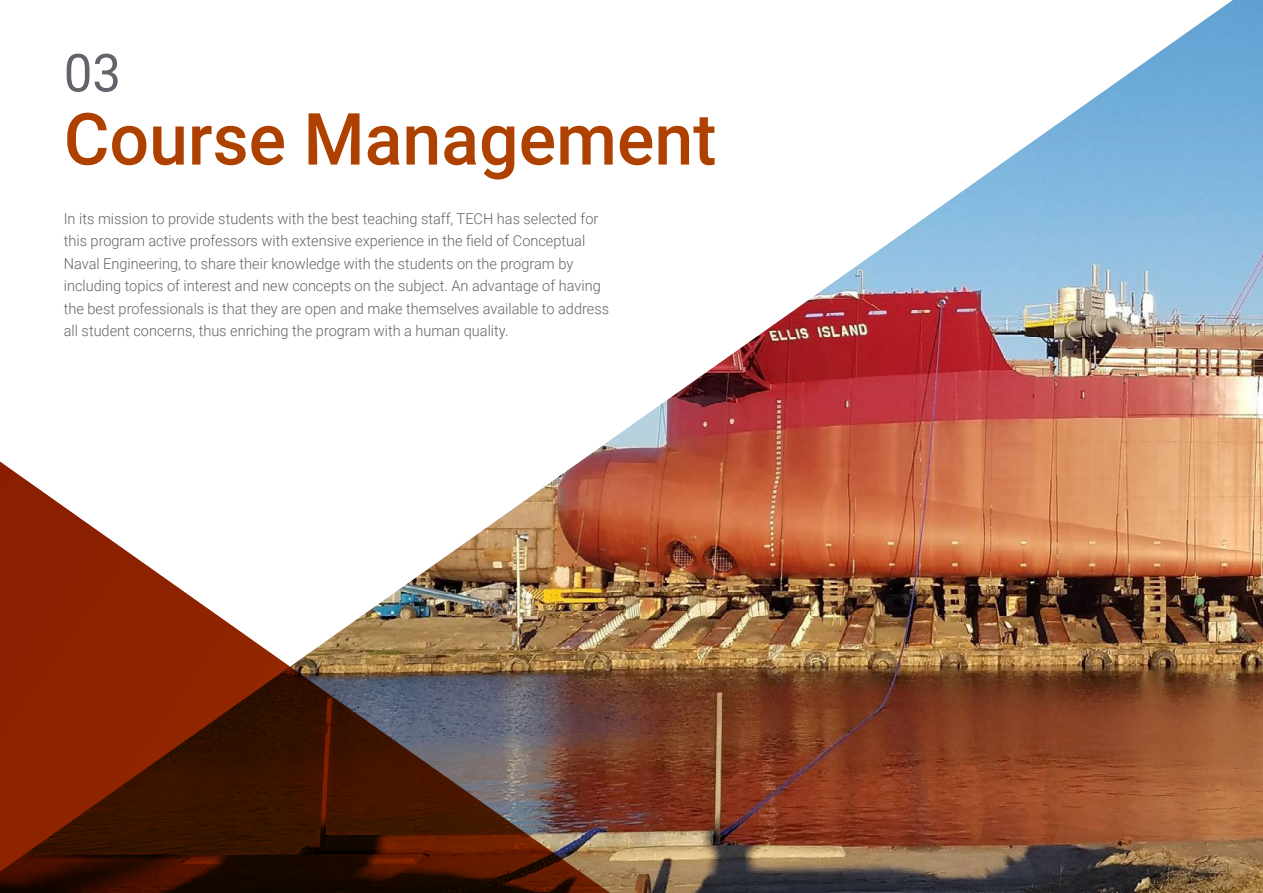
<style>
.page{position:relative;width:1263px;height:893px;background:#fff}
.page>*{position:absolute;margin:0;border:0;box-sizing:border-box;transform-origin:0 0}
.t1{font:500 72px "Roboto";color:#ae4000}
.t2{font:52.5px "Roboto";color:#61646a}
.t3{font:300 15px/22.5px "Roboto";color:#61646a}
</style>
<div class="page">
<img style="left:602px;top:0;width:661px;height:893px">
<img style="left:0;top:446px;width:640px;height:447px">
<h2 class="t2" style="left:64px;top:36px;width:59px">03</h2>
<h1 class="t1" style="left:64px;top:89px;width:654px">Course Management</h1>
<p class="t3" style="left:64px;top:207px;width:547px">In its mission to provide students with the best teaching staff, TECH has selected for this program active professors with extensive experience in the field of Conceptual Naval Engineering, to share their knowledge with the students on the program by including topics of interest and new concepts on the subject. An advantage of having the best professionals is that they are open and make themselves available to address all student concerns, thus enriching the program with a human quality.</p>
</div>
